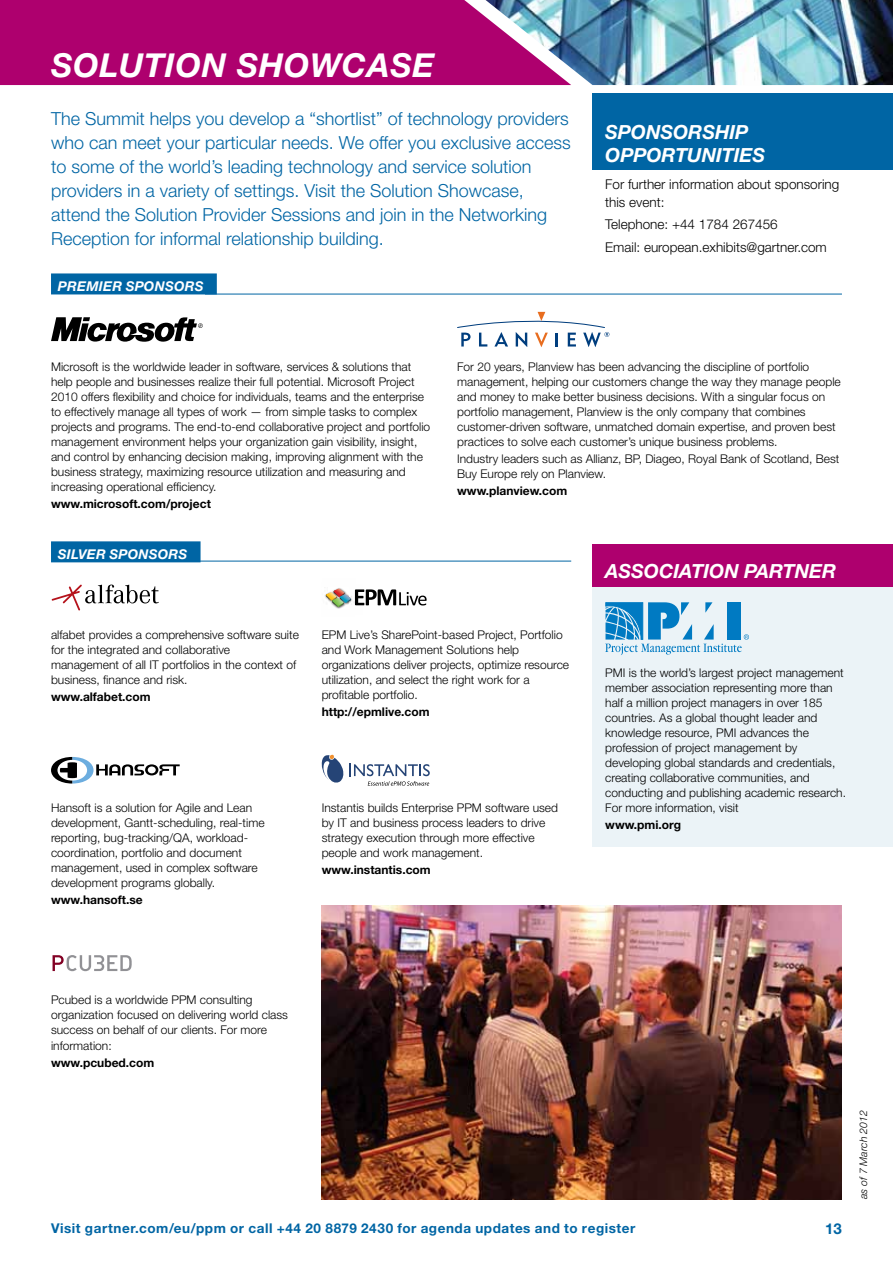
<style>
.page{position:relative;width:893px;height:1263px;background:#fff}
.page>*{position:absolute;margin:0;border:0;box-sizing:border-box;transform-origin:0 0}
.t1{font:italic 700 33px "Helvetica Neue";letter-spacing:.02em;color:#fff}
.t2{font:italic 700 19.5px/22.5px "Helvetica Neue";color:#fff}
.t3{font:300 18px/24px "Helvetica Neue LT";color:#0065a4}
.t4{font:700 15px "Helvetica Neue LT";color:#0065a4}
.t5{font:300 13.5px/18px "Helvetica Neue LT";color:#000}
.t6{font:700 13.5px "Helvetica Neue LT";letter-spacing:.04em;color:#0065a4}
.t7{font:italic 700 13.5px "Helvetica Neue";letter-spacing:.02em;color:#fff}
.t8{font:300 12px/15px "Helvetica Neue LT";color:#000}
.t9{font:700 12px "Helvetica Neue LT";color:#000}
.t10{font:italic 300 10.5px "Helvetica Neue LT";letter-spacing:-.005em;color:#000}
</style>
<div class="page">
<img style="left:571px;top:0;width:322px;height:85px">
<svg style="left:0;top:0;width:571px;height:85px;background:#ad1277"></svg>
<div style="left:592px;top:587px;width:301px;height:259px;background:#ebf3f7"></div>
<svg style="left:51px;top:317px;width:152px;height:25px"></svg>
<svg style="left:457px;top:312px;width:152px;height:35px"></svg>
<svg style="left:52px;top:584px;width:107px;height:26px"></svg>
<svg style="left:51px;top:757px;width:129px;height:26px"></svg>
<svg style="left:325px;top:588px;width:102px;height:19px"></svg>
<svg style="left:322px;top:755px;width:108px;height:31px"></svg>
<svg style="left:53px;top:955px;width:79px;height:16px"></svg>
<div style="left:51px;top:273px;width:166px;height:21px;background:#0065a4"></div>
<div style="left:51px;top:541px;width:150px;height:21px;background:#0065a4"></div>
<hr style="left:205px;top:294px;width:637px;height:1px;background:#0065a4">
<hr style="left:195px;top:561px;width:376px;height:1px;background:#0065a4">
<svg style="left:605px;top:602px;width:144px;height:53px"></svg>
<div style="left:592px;top:94px;width:301px;height:76px;background:#0065a4"></div>
<div style="left:592px;top:544px;width:301px;height:43px;background:#ae006e"></div>
<img style="left:322px;top:906px;width:520px;height:293px">
<h1 class="t1" style="left:51px;top:45px;width:382px">SOLUTION SHOWCASE</h1>
<p class="t3" style="left:51px;top:106px;width:521px">The Summit helps you develop a “shortlist” of technology providers who can meet your particular needs. We offer you exclusive access to some of the world’s leading technology and service solution providers in a variety of settings. Visit the Solution Showcase, attend the Solution Provider Sessions and join in the Networking Reception for informal relationship building.</p>
<p class="t7" style="left:58px;top:278px;width:98px">PREMIER SPONSORS</p>
<h2 class="t2" style="left:605px;top:120px;width:135px">SPONSORSHIP<br>OPP</h2>
<h2 class="t2" style="left:646px;top:143px;width:80px">ORTUNITIE</h2>
<h2 class="t2" style="left:753px;top:143px;width:14px">S</h2>
<p class="t5" style="left:605px;top:175px;width:236px">For further information about sponsoring this event:</p>
<p class="t5" style="left:605px;top:213px;width:223px;line-height:22.2px">Telephone: +44 1784 267456<br>Email: european.exhibits@gartner.com</p>
<p class="t8" style="left:51px;top:359px;width:381px">Microsoft is the worldwide leader in software, services &amp; solutions that help people and businesses realize their full potential. Microsoft Project 2010 offers flexibility and choice for individuals, teams and the enterprise to effectively manage all types of work — from simple tasks to complex projects and programs. The end-to-end collaborative project and portfolio management environment helps your organization gain visibility, insight, and control by enhancing decision making, improving alignment with the business strategy, maximizing resource utilization and measuring and increasing operational efficiency.</p>
<p class="t9" style="left:51px;top:496px;width:161px">www.microsoft.com/project</p>
<p class="t7" style="left:58px;top:546px;width:81px">SILVER SPONSORS</p>
<p class="t8" style="left:457px;top:359px;width:385px">For 20 years, Planview has been advancing the discipline of portfolio management, helping our customers change the way they manage people and money to make better business decisions. With a singular focus on portfolio management, Planview is the only company that combines customer-driven software, unmatched domain expertise, and proven best practices to solve each customer’s unique business problems.</p>
<p class="t8" style="left:457px;top:451px;width:384px">Industry leaders such as Allianz, BP, Diageo, Royal Bank of Scotland, Best<br>Buy Europe rely on Planview.</p>
<p class="t9" style="left:457px;top:483px;width:112px">www.planview.com</p>
<h2 class="t2" style="left:605px;top:560px;width:233px">ASSOCIATION PARTNER</h2>
<p class="t8" style="left:51px;top:627px;width:249px">alfabet provides a comprehensive software suite for the integrated and collaborative management of all IT portfolios in the context of business, finance and risk.</p>
<p class="t9" style="left:51px;top:689px;width:101px">www.alfabet.com</p>
<p class="t8" style="left:322px;top:627px;width:249px">EPM Live’s SharePoint-based Project, Portfolio and Work Management Solutions help organizations deliver projects, optimize resource utilization, and select the right work for a profitable portfolio.</p>
<p class="t9" style="left:322px;top:704px;width:109px">http://epmlive.com</p>
<p class="t8" style="left:51px;top:800px;width:215px">Hansoft is a solution for Agile and Lean development, Gantt-scheduling, real-time reporting, bug-tracking/QA, workload&shy;coordination, portfolio and document management, used in complex software development programs globally.</p>
<p class="t9" style="left:51px;top:892px;width:93px">www.hansoft.se</p>
<p class="t8" style="left:322px;top:800px;width:238px">Instantis builds Enterprise PPM software used by IT and business process leaders to drive strategy execution through more effective people and work management.</p>
<p class="t9" style="left:322px;top:862px;width:111px">www.instantis.com</p>
<p class="t8" style="left:605px;top:664px;width:242px">PMI is the world’s largest project management member association representing more than half a million project managers in over 185 countries. As a global thought leader and knowledge resource, PMI advances the profession of project management by developing global standards and credentials, creating collaborative communities, and conducting and publishing academic research.<br>For more information, visit</p>
<p class="t9" style="left:605px;top:817px;width:77px">www.pmi.org</p>
<p class="t8" style="left:51px;top:992px;width:238px">Pcubed is a worldwide PPM consulting organization focused on delivering world class success on behalf of our clients. For more information:</p>
<p class="t9" style="left:51px;top:1055px;width:105px">www.pcubed.com</p>
<p class="t6" style="left:51px;top:1220px;width:586px">Visit gartner.com/eu/ppm or call +44 20 8879 2430 for agenda updates and to register</p>
<p class="t4" style="left:825px;top:1220px;width:18px">13</p>
<p class="t10" style="left:857px;top:1199px;width:90px;rotate:-90deg">as of 7 March 2012</p>
</div>
